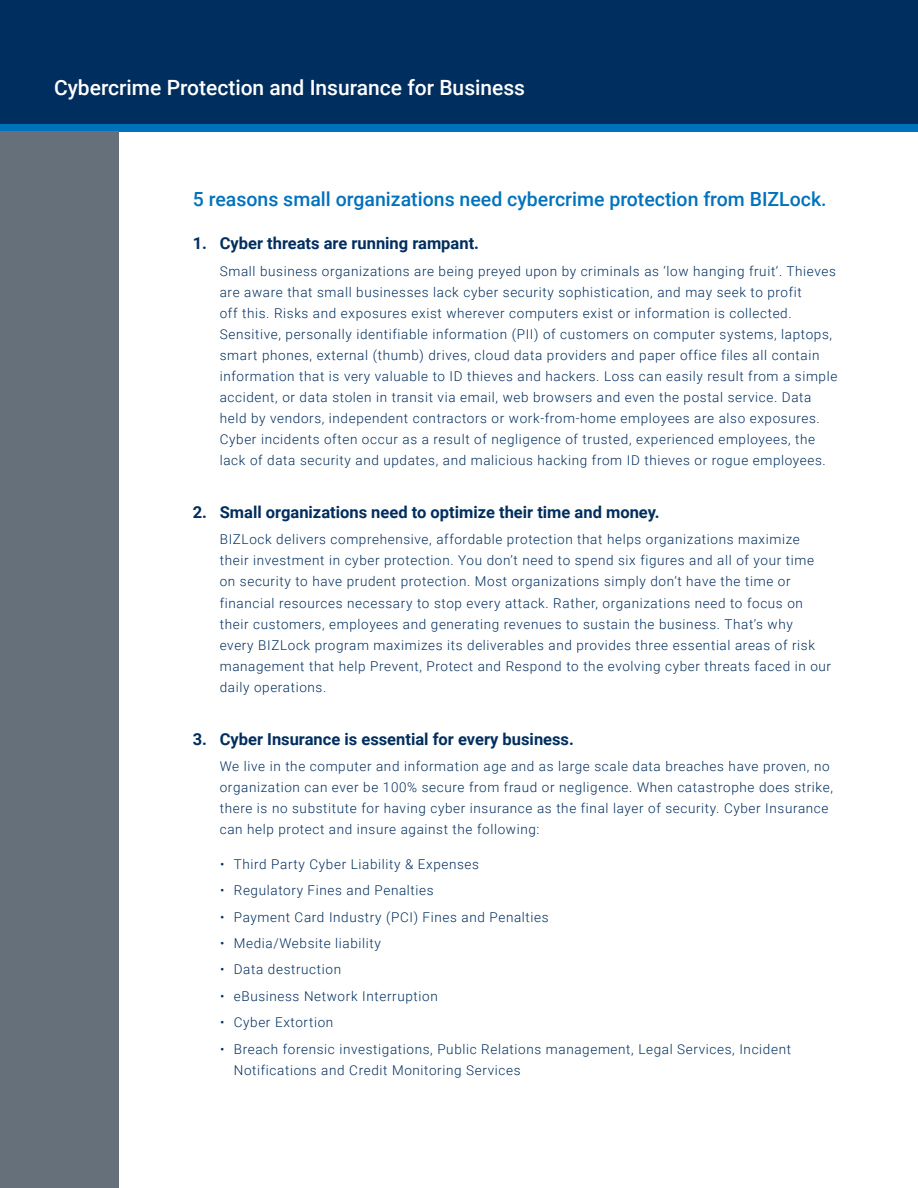
<style>
.page{position:relative;width:918px;height:1188px;background:#fff}
.page>*{position:absolute;margin:0;border:0;box-sizing:border-box;transform-origin:0 0}
.t1{font:500 21px "Roboto";color:#fff}
.t2{font:500 19.5px "Roboto";color:#0072bc}
.t3{font:700 16.5px "Roboto";color:#002e5e}
.t4{font:300 13.5px/21px "Roboto";letter-spacing:.045em;color:#002e5e}
</style>
<div class="page">
<div style="left:0;top:0;width:918px;height:126px;background:#002e5e"></div>
<div style="left:0;top:124px;width:918px;height:8px;background:#0072bc"></div>
<div style="left:0;top:132px;width:118px;height:1056px;background:#66707b"></div>
<h1 class="t1" style="left:54px;top:72px;width:473px">Cybercrime Protection and Insurance for Business</h1>
<h2 class="t2" style="left:193px;top:185px;width:635px">5 reasons small organizations need cybercrime protection from BIZLock.</h2>
<p class="t3" style="left:193px;top:232px;width:288px">1. Cyber threats are running rampant.</p>
<p class="t4" style="left:220px;top:260px;width:619px">Small business organizations are being preyed upon by criminals as ‘low hanging fruit’. Thieves are aware that small businesses lack cyber security sophistication, and may seek to profit<br>off this. Risks and exposures exist wherever computers exist or information is collected.<br>Sensitive, personally identifiable information (PII) of customers on computer systems, laptops, smart phones, external (thumb) drives, cloud data providers and paper office files all contain information that is very valuable to ID thieves and hackers. Loss can easily result from a simple accident, or data stolen in transit via email, web browsers and even the postal service. Data held by vendors, independent contractors or work-from-home employees are also exposures.<br>Cyber incidents often occur as a result of negligence of trusted, experienced employees, the lack of data security and updates, and malicious hacking from ID thieves or rogue employees.</p>
<p class="t3" style="left:193px;top:501px;width:468px">2. Small organizations need to optimize their time and money.</p>
<p class="t4" style="left:220px;top:529px;width:613px">BIZLock delivers comprehensive, affordable protection that helps organizations maximize their investment in cyber protection. You don’t need to spend six figures and all of your time on security to have prudent protection. Most organizations simply don’t have the time or financial resources necessary to stop every attack. Rather, organizations need to focus on their customers, employees and generating revenues to sustain the business. That’s why<br>every BIZLock program maximizes its deliverables and provides three essential areas of risk management that help Prevent, Protect and Respond to the evolving cyber threats faced in our daily operations.</p>
<p class="t3" style="left:193px;top:727px;width:383px">3. Cyber Insurance is essential for every business.</p>
<p class="t4" style="left:220px;top:755px;width:615px">We live in the computer and information age and as large scale data breaches have proven, no organization can ever be 100% secure from fraud or negligence. When catastrophe does strike, there is no substitute for having cyber insurance as the final layer of security. Cyber Insurance can help protect and insure against the following:</p>
<p class="t4" style="left:220px;top:853px;width:260px">• Third Party Cyber Liability &amp; Expenses</p>
<p class="t4" style="left:220px;top:879px;width:215px">• Regulatory Fines and Penalties</p>
<p class="t4" style="left:220px;top:906px;width:330px">• Payment Card Industry (PCI) Fines and Penalties</p>
<p class="t4" style="left:220px;top:932px;width:162px">• Media/Website liability</p>
<p class="t4" style="left:220px;top:959px;width:122px">• Data destruction</p>
<p class="t4" style="left:220px;top:985px;width:219px">• eBusiness Network Interruption</p>
<p class="t4" style="left:220px;top:1011px;width:115px">• Cyber Extortion</p>
<p class="t4" style="left:234px;top:1038px;width:559px;text-indent:-14px">• Breach forensic investigations, Public Relations management, Legal Services, Incident<br>Notifications and Credit Monitoring Services</p>
</div>
